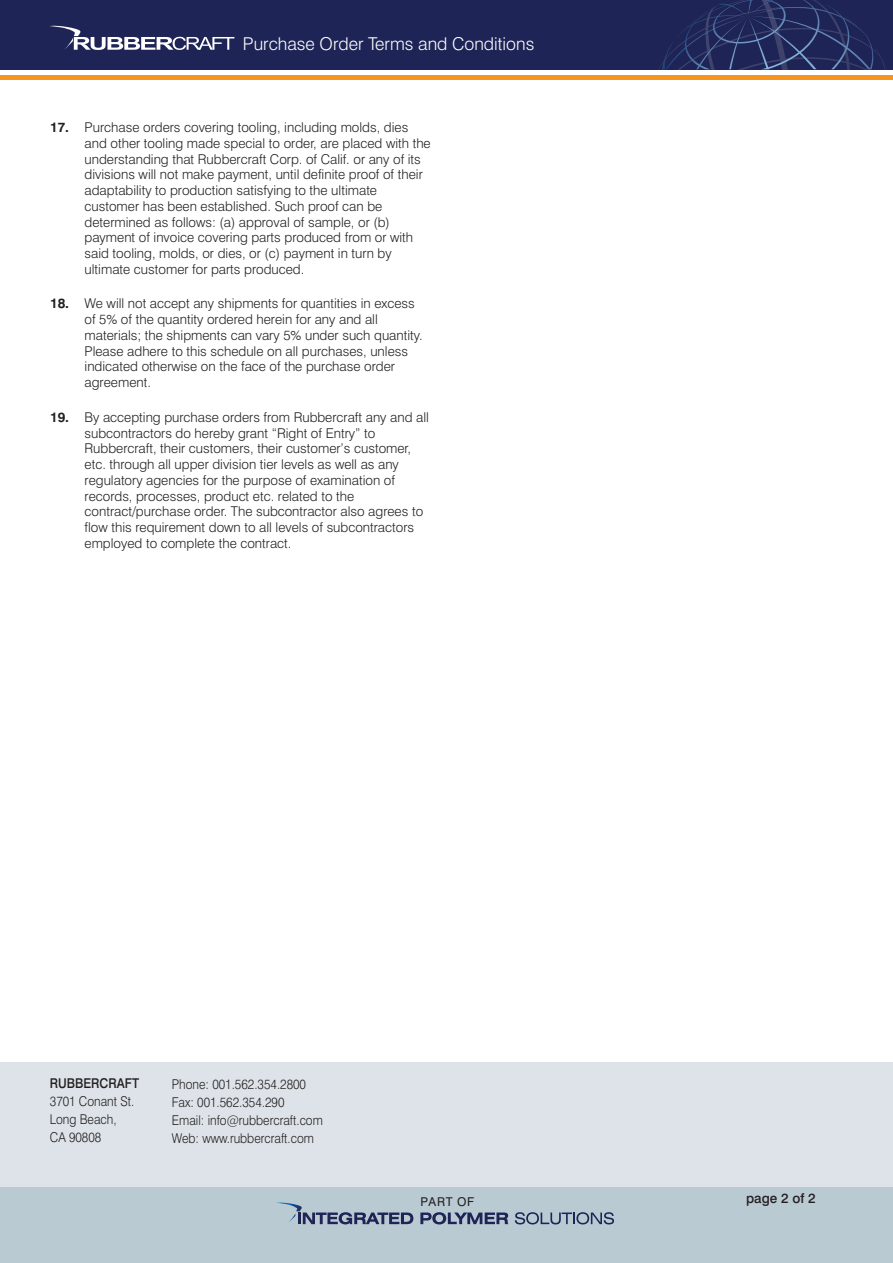
<style>
.page{position:relative;width:893px;height:1263px;background:#fff}
.page>*{position:absolute;margin:0;border:0;box-sizing:border-box;transform-origin:0 0}
.t1{font:300 17.7px "Swiss 721 BT";color:#fff}
.t2{font:300 13.5px/15.8px "Swiss 721 BT";color:#231f20}
.t3{font:300 13.5px/18px "Swiss 721 BT";color:#231f20;scale:.9 1}
.t4{font:500 13.5px "Swiss 721 BT";color:#231f20;scale:.9 1}
.t5{font:500 13.5px "Swiss 721 BT";color:#231f20}
.t6{font:12.15px "Swiss 721 BT";letter-spacing:.05em;color:#231f20}
.s1{font-weight:700}
</style>
<div class="page">
<div style="left:0;top:1062px;width:893px;height:169px;background:#dde3e8"></div>
<div style="left:0;top:0;width:893px;height:69px;background:#1e2556"></div>
<div style="left:0;top:75px;width:893px;height:5px;background:#f7941e"></div>
<svg style="left:655px;top:0;width:234px;height:70px"></svg>
<div style="left:0;top:1187px;width:893px;height:76px;background:#bacad3"></div>
<svg style="left:277px;top:1202px;width:136px;height:22px"></svg>
<svg style="left:420px;top:1212px;width:88px;height:12px"></svg>
<svg style="left:515px;top:1212px;width:99px;height:12px"></svg>
<svg style="left:50px;top:25px;width:184px;height:25px"></svg>
<h1 class="t1" style="left:243px;top:33px;width:293px">Purchase Order Terms and Conditions</h1>
<p class="t2" style="left:85px;top:119px;width:348px;text-indent:-35px"><span class="s1">17.</span> Purchase orders covering tooling, including molds, dies and other tooling made special to order, are placed with the understanding that Rubbercraft Corp. of Calif. or any of its divisions will not make payment, until definite proof of their adaptability to production satisfying to the ultimate customer has been established. Such proof can be determined as follows: (a) approval of sample, or (b) payment of invoice covering parts produced from or with said tooling, molds, or dies, or (c) payment in turn by ultimate customer for parts produced.</p>
<p class="t2" style="left:85px;top:296px;width:340px;text-indent:-35px"><span class="s1">18.</span> We will not accept any shipments for quantities in excess of 5% of the quantity ordered herein for any and all materials; the shipments can vary 5% under such quantity.<br>Please adhere to this schedule on all purchases, unless indicated otherwise on the face of the purchase order agreement.</p>
<p class="t2" style="left:85px;top:409px;width:346px;text-indent:-35px"><span class="s1">19.</span> By accepting purchase orders from Rubbercraft any and all subcontractors do hereby grant “Right of Entry” to Rubbercraft, their customers, their customer’s customer, etc. through all upper division tier levels as well as any regulatory agencies for the purpose of examination of records, processes, product etc. related to the contract/purchase order. The subcontractor also agrees to flow this requirement down to all levels of subcontractors employed to complete the contract.</p>
<p class="t4" style="left:50px;top:1075px;width:101px">RUBBERCRAFT</p>
<p class="t3" style="left:50px;top:1092px;width:95px">3701 Conant St.<br>Long Beach,<br>CA 90808</p>
<p class="t3" style="left:172px;top:1075px;width:169px">Phone: 001.562.354.2800<br>Fax: 001.562.354.290<br>Email: info@rubbercraft.com<br>Web: www.rubbercraft.com</p>
<p class="t6" style="left:420px;top:1194px;width:55px">PART OF</p>
<p class="t5" style="left:746px;top:1190px;width:71px">page 2 of 2</p>
</div>
